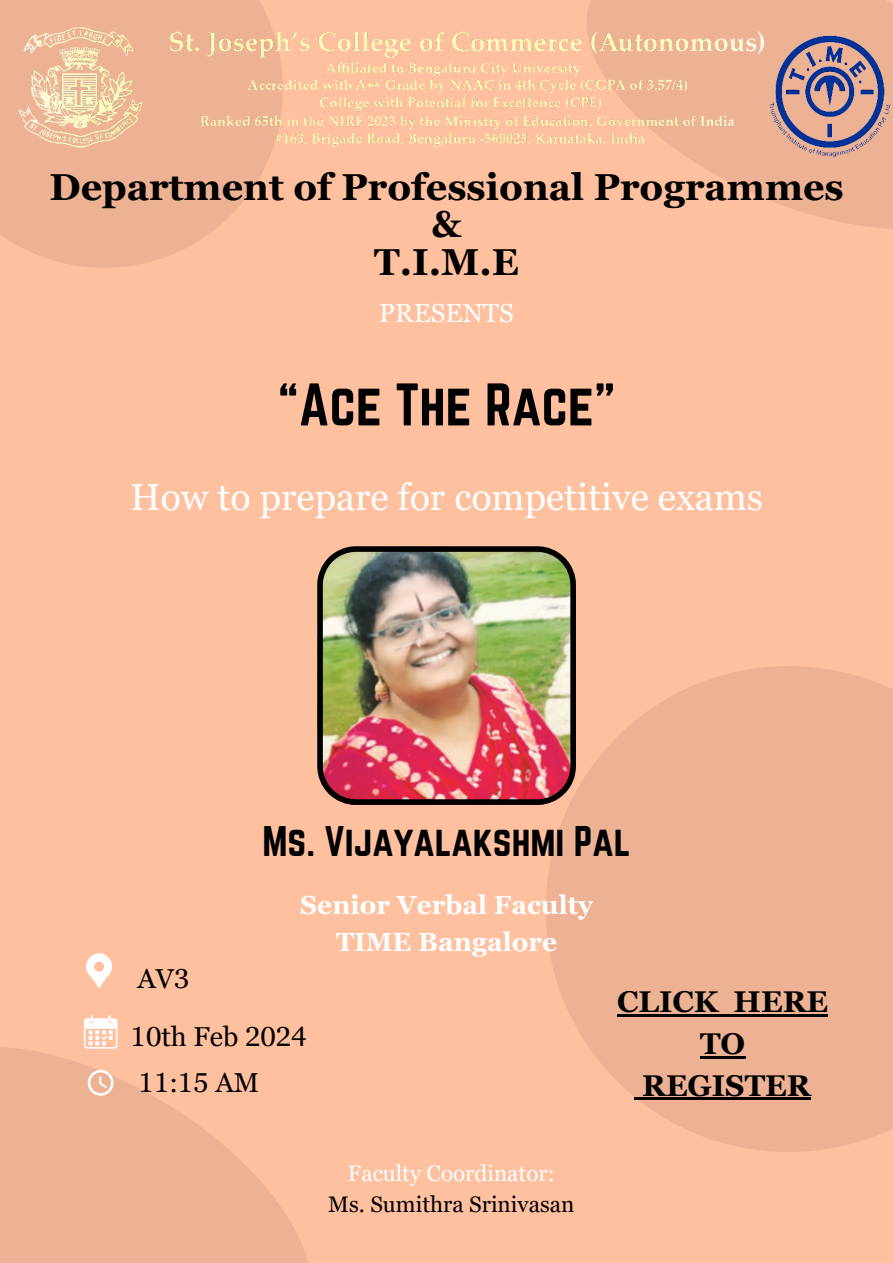
<style>
.page{position:relative;width:893px;height:1263px;background:#ffc09f}
.page>*{position:absolute;margin:0;border:0;box-sizing:border-box;transform-origin:0 0}
.t1{font:52.5px "Norwester";color:#000}
.t2{font:700 37.5px/37.1px "Georgia Pro";color:#000;text-align:center}
.t3{font:37.5px "Georgia Pro";color:#fff}
.t4{font:37.5px "Norwester";color:#000}
.t5{font:700 30px/41.6px "Georgia Pro";color:#000;text-align:center}
.t6{font:27.38px "Georgia Pro";color:#000}
.t7{font:700 26.25px "Georgia Pro";color:#fff}
.t8{font:26.25px "Georgia Pro";color:#fff}
.t9{font:22.5px "Georgia Pro";color:#000}
.t10{font:22.5px "Georgia Pro";color:#fff}
</style>
<div class="page">
<svg style="left:0;top:0;width:269px;height:268px;fill:#edb294"></svg>
<svg style="left:0;top:1014px;width:308px;height:249px;fill:#edb294"></svg>
<svg style="left:546px;top:666px;width:347px;height:486px;fill:#edb294"></svg>
<svg style="left:587px;top:0;width:306px;height:229px;fill:#edb294"></svg>
<img style="left:9px;top:22px;width:757px;height:135px">
<img style="left:766px;top:30px;width:127px;height:127px">
<svg style="left:86px;top:953px;width:26px;height:36px"></svg>
<svg style="left:84px;top:1015px;width:33px;height:33px"></svg>
<svg style="left:88px;top:1070px;width:26px;height:26px"></svg>
<img style="left:317px;top:546px;width:259px;height:259px">
<hr style="left:617px;top:1014px;width:101px;height:3px;background:#000">
<hr style="left:718px;top:1014px;width:15px;height:3px;background:#000">
<hr style="left:733px;top:1014px;width:95px;height:3px;background:#000">
<hr style="left:700px;top:1055px;width:45px;height:3px;background:#000">
<svg style="left:634px;top:1097px;width:8px;height:3px"></svg>
<hr style="left:642px;top:1097px;width:169px;height:3px;background:#000">
<h1 class="t2" style="left:49px;top:169px;width:796px">Department of Professional Programmes &amp;<br>T.I.M.E</h1>
<h3 class="t8" style="left:379px;top:298px;width:136px">PRESENTS</h3>
<p class="t1" style="left:278px;top:373px;width:339px">“Ace The Race”</p>
<p class="t3" style="left:130px;top:476px;width:634px">How to prepare for competitive exams</p>
<h4 class="t4" style="left:262px;top:818px;width:370px">Ms. Vijayalakshmi Pal</h4>
<h3 class="t7" style="left:300px;top:890px;width:294px">Senior Verbal Faculty</h3>
<p class="t7" style="left:336px;top:926px;width:222px">TIME Bangalore</p>
<p class="t5" style="left:617px;top:981px;width:213px">CLICK HERE<br>TO<br>REGISTER</p>
<p class="t6" style="left:137px;top:963px;width:53px">AV3</p>
<p class="t6" style="left:131px;top:1020px;width:177px">10th Feb 2024</p>
<h2 class="t6" style="left:139px;top:1067px;width:122px">11:15 AM</h2>
<p class="t10" style="left:348px;top:1161px;width:208px">Faculty Coordinator:</p>
<h5 class="t9" style="left:328px;top:1191px;width:248px">Ms. Sumithra Srinivasan</h5>
</div>
